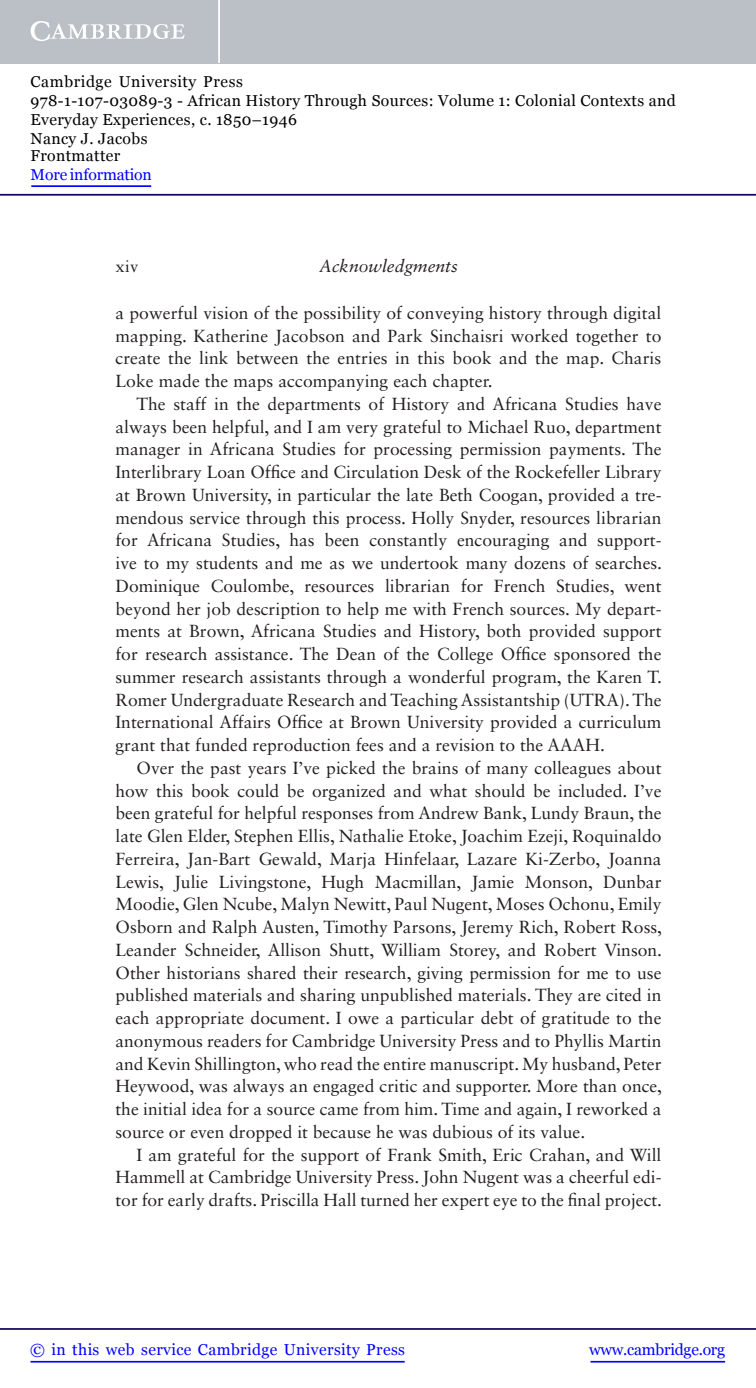
<style>
.page{position:relative;width:756px;height:1388px;background:#fff}
.page>*{position:absolute;margin:0;border:0;box-sizing:border-box;transform-origin:0 0}
.t1{font:17.5px/22.8px "Sabon LT Std";color:#231f20;text-align:justify}
.t2{font:italic 17.5px "Sabon LT Std";color:#231f20}
.t3{font:16.62px "Sabon LT Std";color:#231f20}
.t4{font:15.75px/18.6px "Georgia";letter-spacing:.025em;color:#000}
.t5{font:15.75px "Georgia";letter-spacing:.025em;color:#00f}
.t6{font:15.75px "Georgia";letter-spacing:-.015em;color:#00f}
.t7{font:15.75px "Georgia";letter-spacing:-.01em;color:#00f}
</style>
<div class="page">
<hr style="left:591px;top:1361px;width:134px;height:1px;background:#00f">
<hr style="left:0;top:1328px;width:756px;height:2px;background:#150666">
<hr style="left:31px;top:1361px;width:374px;height:1px;background:#00f">
<div style="left:0;top:0;width:756px;height:63px;background:#bac0c6"></div>
<svg style="left:31px;top:21px;width:154px;height:20px"></svg>
<hr style="left:218px;top:0;width:2px;height:63px;background:#fff">
<hr style="left:0;top:194px;width:756px;height:2px;background:#150666">
<hr style="left:31px;top:185px;width:120px;height:2px;background:#00f">
<p class="t4" style="left:31px;top:73px;width:647px">Cambridge University Press<br>978-1-107-03089-3 - African History Through Sources: Volume 1: Colonial Contexts and Everyday Experiences, c. 1850–1946<br>Nancy J. Jacobs<br>Frontmatter</p>
<p class="t7" style="left:31px;top:165px;width:123px">More information</p>
<p class="t3" style="left:116px;top:259px;width:25px">xiv</p>
<p class="t2" style="left:319px;top:259px;width:140px">Acknowledgments</p>
<p class="t1" style="left:116px;top:303px;width:547px">a powerful vision of the possibility of conveying history through digital mapping. Katherine Jacobson and Park Sinchaisri worked together to create the link between the entries in this book and the map. Charis Loke made the maps accompanying each chapter.</p>
<p class="t1" style="left:116px;top:394px;width:548px;text-indent:21px">The staff in the departments of History and Africana Studies have always been helpful, and I am very grateful to Michael Ruo, department manager in Africana Studies for processing permission payments. The Interlibrary Loan Office and Circulation Desk of the Rockefeller Library at Brown University, in particular the late Beth Coogan, provided a tre&shy;mendous service through this process. Holly Snyder, resources librarian for Africana Studies, has been constantly encouraging and support&shy;ive to my students and me as we undertook many dozens of searches.<br>Dominique Coulombe, resources librarian for French Studies, went beyond her job description to help me with French sources. My depart&shy;ments at Brown, Africana Studies and History, both provided support for research assistance. The Dean of the College Office sponsored the summer research assistants through a wonderful program, the Karen T.<br>Romer Undergraduate Research and Teaching Assistantship (UTRA). The International Affairs Office at Brown University provided a curriculum grant that funded reproduction fees and a revision to the AAAH.</p>
<p class="t1" style="left:116px;top:758px;width:548px;text-indent:21px">Over the past years I’ve picked the brains of many colleagues about how this book could be organized and what should be included. I’ve been grateful for helpful responses from Andrew Bank, Lundy Braun, the late Glen Elder, Stephen Ellis, Nathalie Etoke, Joachim Ezeji, Roquinaldo Ferreira, Jan-Bart Gewald, Marja Hinfelaar, Lazare Ki-Zerbo, Joanna Lewis, Julie Livingstone, Hugh Macmillan, Jamie Monson, Dunbar Moodie, Glen Ncube, Malyn Newitt, Paul Nugent, Moses Ochonu, Emily Osborn and Ralph Austen, Timothy Parsons, Jeremy Rich, Robert Ross, Leander Schneider, Allison Shutt, William Storey, and Robert Vinson.<br>Other historians shared their research, giving permission for me to use published materials and sharing unpublished materials. They are cited in each appropriate document. I owe a particular debt of gratitude to the anonymous readers for Cambridge University Press and to Phyllis Martin and Kevin Shillington, who read the entire manuscript. My husband, Peter Heywood, was always an engaged critic and supporter. More than once, the initial idea for a source came from him. Time and again, I reworked a source or even dropped it because he was dubious of its value.</p>
<p class="t1" style="left:116px;top:1145px;width:548px;text-indent:21px">I am grateful for the support of Frank Smith, Eric Crahan, and Will Hammell at Cambridge University Press. John Nugent was a cheerful edi&shy;tor for early drafts. Priscilla Hall turned her expert eye to the final project.</p>
<p class="t5" style="left:30px;top:1339px;width:376px">© in this web service Cambridge University Press</p>
<p class="t6" style="left:589px;top:1339px;width:137px">www.cambridge.org</p>
</div>
